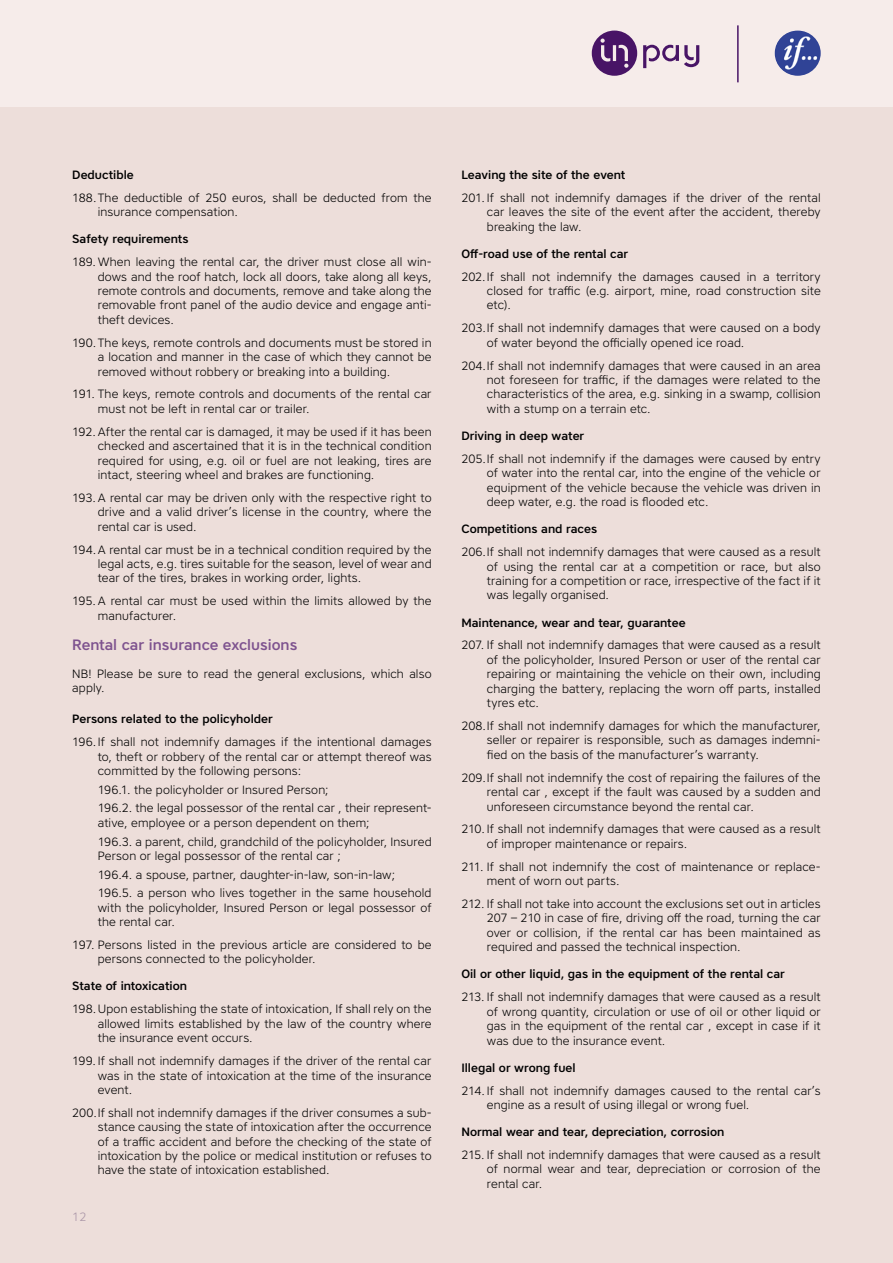
<style>
.page{position:relative;width:893px;height:1263px;background:#fff}
.page>*{position:absolute;margin:0;border:0;box-sizing:border-box;transform-origin:0 0}
.t1{font:500 15px "Core Sans A55";color:#7e538f}
.t2{font:300 12px/14.4px "Core Sans A35";letter-spacing:.01em;color:#000;text-align:justify}
.t3{font:500 12px "Core Sans A55";color:#000}
.t4{font:300 12px "Core Sans A35";color:#aa96a7}
</style>
<div class="page">
<div style="left:0;top:106px;width:893px;height:1157px;background:#eddeda"></div>
<div style="left:0;top:0;width:893px;height:106px;background:#f6ecea"></div>
<svg style="left:592px;top:31px;width:107px;height:45px"></svg>
<img style="left:775px;top:31px;width:46px;height:45px;border-radius:23px">
<hr style="left:737px;top:25px;width:2px;height:57px;background:#481466">
<p class="t3" style="left:72px;top:167px;width:63px">Deductible</p>
<p class="t2" style="left:98px;top:190px;width:335px;text-indent:-26px">188.The deductible of 250 euros, shall be deducted from the insurance compensation.</p>
<p class="t3" style="left:72px;top:231px;width:118px">Safety requirements</p>
<p class="t2" style="left:98px;top:255px;width:335px;text-indent:-26px">189.When leaving the rental car, the driver must close all win&shy;dows and the roof hatch, lock all doors, take along all keys, remote controls and documents, remove and take along the removable front panel of the audio device and engage anti&shy;theft devices.</p>
<p class="t2" style="left:98px;top:335px;width:335px;text-indent:-26px">190.The keys, remote controls and documents must be stored in a location and manner in the case of which they cannot be removed without robbery or breaking into a building.</p>
<p class="t2" style="left:98px;top:387px;width:335px;text-indent:-26px">191. The keys, remote controls and documents of the rental car must not be left in rental car or trailer.</p>
<p class="t2" style="left:98px;top:424px;width:335px;text-indent:-26px">192.After the rental car is damaged, it may be used if it has been checked and ascertained that it is in the technical condition required for using, e.g. oil or fuel are not leaking, tires are intact, steering wheel and brakes are functioning.</p>
<p class="t2" style="left:98px;top:490px;width:335px;text-indent:-26px">193.A rental car may be driven only with the respective right to drive and a valid driver’s license in the country, where the rental car is used.</p>
<p class="t2" style="left:98px;top:542px;width:335px;text-indent:-26px">194.A rental car must be in a technical condition required by the legal acts, e.g. tires suitable for the season, level of wear and tear of the tires, brakes in working order, lights.</p>
<p class="t2" style="left:98px;top:594px;width:335px;text-indent:-26px">195.A rental car must be used within the limits allowed by the manufacturer.</p>
<p class="t1" style="left:72px;top:635px;width:227px">Rental car insurance exclusions</p>
<p class="t2" style="left:72px;top:666px;width:361px">NB! Please be sure to read the general exclusions, which also apply.</p>
<p class="t3" style="left:72px;top:711px;width:202px">Persons related to the policyholder</p>
<p class="t2" style="left:98px;top:735px;width:335px;text-indent:-26px">196.If shall not indemnify damages if the intentional damages to, theft or robbery of the rental car or attempt thereof was committed by the following persons:</p>
<p class="t2" style="left:98px;top:780px;width:335px;line-height:18.6px">196.1. the policyholder or Insured Person;<br>196.2. the legal possessor of the rental car , their represent-</p>
<p class="t2" style="left:98px;top:813px;width:335px;line-height:18.6px">ative, employee or a person dependent on them;<br>196.3. a parent, child, grandchild of the policyholder, Insured</p>
<p class="t2" style="left:98px;top:846px;width:335px;line-height:18.6px;text-align:left">Person or legal possessor of the rental car ;<br>196.4. a spouse, partner, daughter-in-law, son-in-law;<br>196.5. a person who lives together in the same household</p>
<p class="t2" style="left:98px;top:900px;width:335px">with the policyholder, Insured Person or legal possessor of the rental car.</p>
<p class="t2" style="left:98px;top:937px;width:335px;text-indent:-26px">197. Persons listed in the previous article are considered to be persons connected to the policyholder.</p>
<p class="t3" style="left:72px;top:978px;width:116px">State of intoxication</p>
<p class="t2" style="left:98px;top:1002px;width:335px;text-indent:-26px">198.Upon establishing the state of intoxication, If shall rely on the allowed limits established by the law of the country where the insurance event occurs.</p>
<p class="t2" style="left:98px;top:1053px;width:335px;text-indent:-26px">199.If shall not indemnify damages if the driver of the rental car was in the state of intoxication at the time of the insurance event.</p>
<p class="t2" style="left:98px;top:1105px;width:335px;text-indent:-26px">200.If shall not indemnify damages if the driver consumes a sub&shy;stance causing the state of intoxication after the occurrence of a traffic accident and before the checking of the state of intoxication by the police or medical institution or refuses to have the state of intoxication established.</p>
<p class="t4" style="left:72px;top:1208px;width:16px">12</p>
<p class="t3" style="left:461px;top:167px;width:166px">Leaving the site of the event</p>
<p class="t2" style="left:487px;top:190px;width:335px;text-indent:-26px">201. If shall not indemnify damages if the driver of the rental car leaves the site of the event after the accident, thereby breaking the law.</p>
<p class="t3" style="left:461px;top:246px;width:168px">Off-road use of the rental car</p>
<p class="t2" style="left:487px;top:269px;width:335px;text-indent:-26px">202.If shall not indemnify the damages caused in a territory closed for traffic (e.g. airport, mine, road construction site etc).</p>
<p class="t2" style="left:487px;top:321px;width:335px;text-indent:-26px">203.If shall not indemnify damages that were caused on a body of water beyond the officially opened ice road.</p>
<p class="t2" style="left:487px;top:358px;width:335px;text-indent:-26px">204.If shall not indemnify damages that were caused in an area not foreseen for traffic, if the damages were related to the characteristics of the area, e.g. sinking in a swamp, collision with a stump on a terrain etc.</p>
<p class="t3" style="left:461px;top:428px;width:124px">Driving in deep water</p>
<p class="t2" style="left:487px;top:451px;width:335px;text-indent:-26px">205.If shall not indemnify if the damages were caused by entry of water into the rental car, into the engine of the vehicle or equipment of the vehicle because the vehicle was driven in deep water, e.g. the road is flooded etc.</p>
<p class="t3" style="left:461px;top:521px;width:137px">Competitions and races</p>
<p class="t2" style="left:487px;top:545px;width:335px;text-indent:-26px">206.If shall not indemnify damages that were caused as a result of using the rental car at a competition or race, but also training for a competition or race, irrespective of the fact if it was legally organised.</p>
<p class="t3" style="left:461px;top:614px;width:226px">Maintenance, wear and tear, guarantee</p>
<p class="t2" style="left:487px;top:638px;width:335px;text-indent:-26px">207. If shall not indemnify damages that were caused as a result of the policyholder, Insured Person or user of the rental car repairing or maintaining the vehicle on their own, including charging the battery, replacing the worn off parts, installed tyres etc.</p>
<p class="t2" style="left:487px;top:718px;width:335px;text-indent:-26px">208.If shall not indemnify damages for which the manufacturer, seller or repairer is responsible, such as damages indemni&shy;fied on the basis of the manufacturer’s warranty.</p>
<p class="t2" style="left:487px;top:770px;width:335px;text-indent:-26px">209.If shall not indemnify the cost of repairing the failures of the rental car , except if the fault was caused by a sudden and unforeseen circumstance beyond the rental car.</p>
<p class="t2" style="left:487px;top:822px;width:335px;text-indent:-26px">210. If shall not indemnify damages that were caused as a result of improper maintenance or repairs.</p>
<p class="t2" style="left:487px;top:859px;width:335px;text-indent:-26px">211. If shall not indemnify the cost of maintenance or replace&shy;ment of worn out parts.</p>
<p class="t2" style="left:487px;top:896px;width:335px;text-indent:-26px">212. If shall not take into account the exclusions set out in articles 207 – 210 in case of fire, driving off the road, turning the car over or collision, if the rental car has been maintained as required and passed the technical inspection.</p>
<p class="t3" style="left:461px;top:966px;width:325px">Oil or other liquid, gas in the equipment of the rental car</p>
<p class="t2" style="left:487px;top:990px;width:335px;text-indent:-26px">213. If shall not indemnify damages that were caused as a result of wrong quantity, circulation or use of oil or other liquid or gas in the equipment of the rental car , except in case if it was due to the insurance event.</p>
<p class="t3" style="left:461px;top:1060px;width:116px">Illegal or wrong fuel</p>
<p class="t2" style="left:487px;top:1083px;width:335px;text-indent:-26px">214. If shall not indemnify damages caused to the rental car’s engine as a result of using illegal or wrong fuel.</p>
<p class="t3" style="left:461px;top:1124px;width:265px">Normal wear and tear, depreciation, corrosion</p>
<p class="t2" style="left:487px;top:1147px;width:335px;text-indent:-26px">215. If shall not indemnify damages that were caused as a result of normal wear and tear, depreciation or corrosion of the rental car.</p>
</div>
